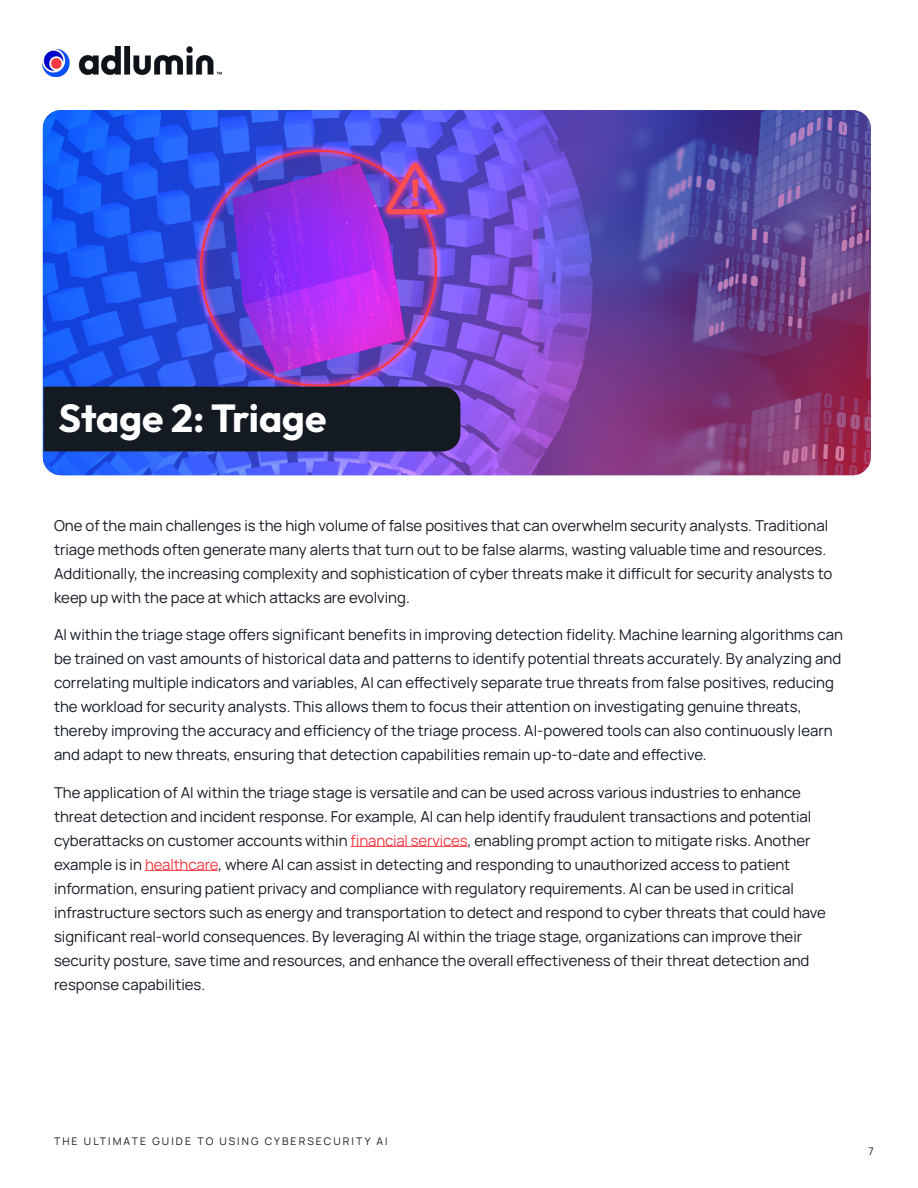
<style>
.page{position:relative;width:918px;height:1188px;background:#fff}
.page>*{position:absolute;margin:0;border:0;box-sizing:border-box;transform-origin:0 0}
.t1{font:700 39px "Outfit";color:#fff}
.t2{font:15px/24px "Manrope";color:#141a22}
.t3{font:10.5px "Manrope";letter-spacing:.2em;color:#141a22}
.s1{color:#f93943}
</style>
<div class="page">
<img style="left:43px;top:46px;width:179px;height:31px">
<hr style="left:351px;top:846px;width:117px;height:1px;background:#f93943">
<hr style="left:145px;top:870px;width:73px;height:1px;background:#f93943">
<img style="left:43px;top:110px;width:828px;height:365px">
<div style="left:44px;top:387px;width:416px;height:64px;background:#141a22"></div>
<h1 class="t1" style="left:58px;top:396px;width:270px">Stage 2: Triage</h1>
<p class="t2" style="left:54px;top:513px;width:780px">One of the main challenges is the high volume of false positives that can overwhelm security analysts. Traditional triage methods often generate many alerts that turn out to be false alarms, wasting valuable time and resources.<br>Additionally, the increasing complexity and sophistication of cyber threats make it difficult for security analysts to keep up with the pace at which attacks are evolving.</p>
<p class="t2" style="left:54px;top:622px;width:791px">AI within the triage stage offers significant benefits in improving detection fidelity. Machine learning algorithms can be trained on vast amounts of historical data and patterns to identify potential threats accurately. By analyzing and correlating multiple indicators and variables, AI can effectively separate true threats from false positives, reducing the workload for security analysts. This allows them to focus their attention on investigating genuine threats, thereby improving the accuracy and efficiency of the triage process. AI-powered tools can also continuously learn and adapt to new threats, ensuring that detection capabilities remain up-to-date and effective.</p>
<p class="t2" style="left:54px;top:780px;width:774px">The application of AI within the triage stage is versatile and can be used across various industries to enhance threat detection and incident response. For example, AI can help identify fraudulent transactions and potential cyberattacks on customer accounts within <span class="s1">financial services</span>, enabling prompt action to mitigate risks. Another example is in <span class="s1">healthcare</span>, where AI can assist in detecting and responding to unauthorized access to patient information, ensuring patient privacy and compliance with regulatory requirements. AI can be used in critical infrastructure sectors such as energy and transportation to detect and respond to cyber threats that could have significant real-world consequences. By leveraging AI within the triage stage, organizations can improve their security posture, save time and resources, and enhance the overall effectiveness of their threat detection and response capabilities.</p>
<p class="t3" style="left:54px;top:1134px;width:335px">THE ULTIMATE GUIDE TO USING CYBERSECURITY AI</p>
<p class="t3" style="left:868px;top:1144px;width:7px">7</p>
</div>
